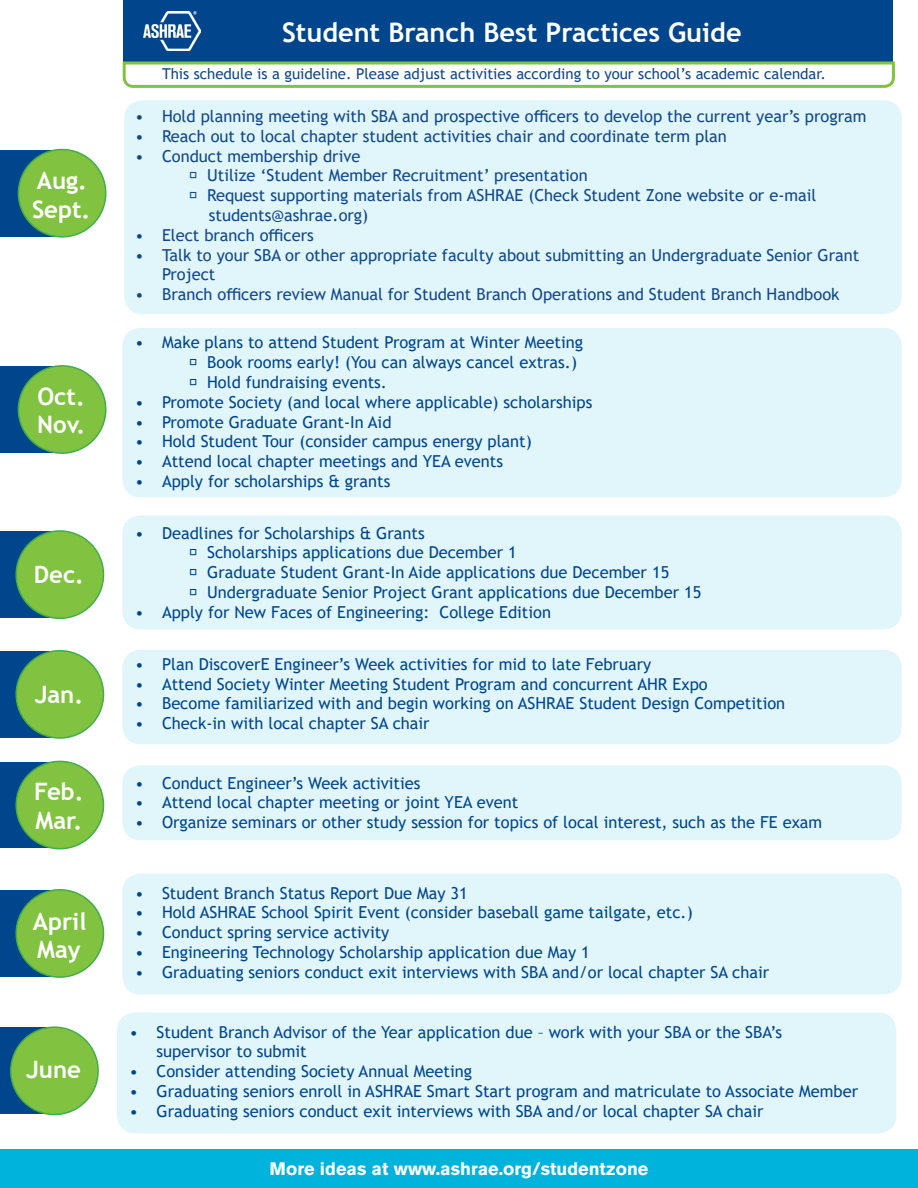
<style>
.page{position:relative;width:918px;height:1188px;background:#fff}
.page>*{position:absolute;margin:0;border:0;box-sizing:border-box;transform-origin:0 0}
.t1{font:700 27px "Trebuchet MS";color:#fff}
.t2{font:700 24px/28.8px "Trebuchet MS";color:#fff}
.t3{font:700 18px "Akzidenz Grotesk BE";color:#fff}
.t4{font:16.5px/19.8px "Trebuchet MS";color:#01468c}
.t5{font:16.5px/19.8px "Trebuchet MS";color:#124889}
.t6{font:15px "Trebuchet MS";color:#124889}
</style>
<div class="page">
<div style="left:124px;top:0;width:769px;height:62px;background:#01468c"></div>
<div style="left:0;top:890px;width:61px;height:87px;background:#01468c"></div>
<div style="left:0;top:762px;width:61px;height:86px;background:#01468c"></div>
<div style="left:0;top:651px;width:61px;height:87px;background:#01468c"></div>
<div style="left:0;top:532px;width:60px;height:86px;background:#01468c"></div>
<div style="left:0;top:366px;width:61px;height:87px;background:#01468c"></div>
<div style="left:0;top:150px;width:61px;height:86px;background:#01468c"></div>
<div style="left:122px;top:874px;width:780px;height:120px;background:#e1f6fa;border-radius:18px"></div>
<div style="left:122px;top:765px;width:780px;height:75px;background:#e1f6fa;border-radius:18px"></div>
<div style="left:122px;top:650px;width:780px;height:94px;background:#e1f6fa;border-radius:18px"></div>
<div style="left:122px;top:515px;width:780px;height:114px;background:#e1f6fa;border-radius:18px"></div>
<div style="left:122px;top:328px;width:780px;height:169px;background:#e1f6fa;border-radius:18px"></div>
<div style="left:124px;top:100px;width:778px;height:214px;background:#e1f6fa;border-radius:18px"></div>
<div style="left:0;top:1150px;width:918px;height:38px;background:#00b3dc"></div>
<div style="left:18px;top:366px;width:88px;height:87px;background:#81c340;border-radius:50%"></div>
<div style="left:18px;top:365px;width:89px;height:89px;border:2px solid #40ae49;border-radius:50%"></div>
<div style="left:18px;top:150px;width:88px;height:87px;background:#81c340;border-radius:50%"></div>
<div style="left:18px;top:149px;width:89px;height:89px;border:2px solid #40ae49;border-radius:50%"></div>
<div style="left:16px;top:531px;width:88px;height:87px;background:#81c340;border-radius:50%"></div>
<div style="left:15px;top:530px;width:89px;height:89px;border:2px solid #40ae49;border-radius:50%"></div>
<div style="left:16px;top:651px;width:88px;height:87px;background:#81c340;border-radius:50%"></div>
<div style="left:15px;top:650px;width:89px;height:89px;border:2px solid #40ae49;border-radius:50%"></div>
<div style="left:16px;top:761px;width:88px;height:88px;background:#81c340;border-radius:50%"></div>
<div style="left:15px;top:761px;width:89px;height:88px;border:2px solid #40ae49;border-radius:50%"></div>
<div style="left:16px;top:890px;width:88px;height:87px;background:#81c340;border-radius:50%"></div>
<div style="left:15px;top:889px;width:89px;height:89px;border:2px solid #40ae49;border-radius:50%"></div>
<img style="left:143px;top:11px;width:58px;height:40px">
<div style="left:0;top:1028px;width:56px;height:86px;background:#01468c"></div>
<div style="left:117px;top:1012px;width:779px;height:121px;background:#e1f6fa;border-radius:18px"></div>
<div style="left:11px;top:1027px;width:87px;height:87px;background:#81c340;border-radius:50%"></div>
<div style="left:10px;top:1026px;width:89px;height:89px;border:2px solid #40ae49;border-radius:50%"></div>
<svg style="left:122px;top:60px;width:773px;height:28px"></svg>
<p class="t2" style="left:37px;top:166px;width:52px">Aug.</p>
<p class="t2" style="left:32px;top:195px;width:60px">Sept.</p>
<p class="t2" style="left:37px;top:382px;width:49px">Oct.</p>
<p class="t2" style="left:37px;top:410px;width:49px">Nov.</p>
<p class="t2" style="left:34px;top:560px;width:52px">Dec.</p>
<p class="t2" style="left:35px;top:680px;width:50px">Jan.</p>
<p class="t2" style="left:34px;top:777px;width:51px">Feb.</p>
<p class="t2" style="left:36px;top:806px;width:48px">Mar.</p>
<p class="t2" style="left:33px;top:907px;width:55px">April<br>May</p>
<p class="t2" style="left:26px;top:1055px;width:56px">June</p>
<p class="t1" style="left:282px;top:16px;width:461px">Student Branch Best Practices Guide</p>
<p class="t6" style="left:162px;top:64px;width:665px">This schedule is a guideline. Please adjust activities according to your school’s academic calendar.</p>
<p class="t5" style="left:135px;top:106px;width:733px">• Hold planning meeting with SBA and prospective officers to develop the current year’s program</p>
<p class="t5" style="left:135px;top:126px;width:593px">• Reach out to local chapter student activities chair and coordinate term plan</p>
<p class="t5" style="left:135px;top:146px;width:227px">• Conduct membership drive</p>
<p class="t5" style="left:207px;top:166px;width:382px">Utilize ‘Student Member Recruitment’ presentation</p>
<p class="t5" style="left:207px;top:185px;width:611px">Request supporting materials from ASHRAE (Check Student Zone website or e-mail students@ashrae.org)</p>
<p class="t5" style="left:135px;top:225px;width:180px">• Elect branch officers</p>
<p class="t5" style="left:162px;top:245px;width:699px;text-indent:-27px">• Talk to your SBA or other appropriate faculty about submitting an Undergraduate Senior Grant<br>Project</p>
<p class="t5" style="left:135px;top:284px;width:706px">• Branch officers review Manual for Student Branch Operations and Student Branch Handbook</p>
<p class="t4" style="left:135px;top:333px;width:450px">• Make plans to attend Student Program at Winter Meeting</p>
<p class="t4" style="left:207px;top:352px;width:371px">Book rooms early! (You can always cancel extras.)</p>
<p class="t4" style="left:207px;top:372px;width:181px">Hold fundraising events.</p>
<p class="t4" style="left:135px;top:392px;width:459px">• Promote Society (and local where applicable) scholarships</p>
<p class="t4" style="left:135px;top:412px;width:258px">• Promote Graduate Grant-In Aid</p>
<p class="t4" style="left:135px;top:432px;width:398px">• Hold Student Tour (consider campus energy plant)</p>
<p class="t4" style="left:135px;top:451px;width:370px">• Attend local chapter meetings and YEA events</p>
<p class="t4" style="left:135px;top:471px;width:257px">• Apply for scholarships &amp; grants</p>
<p class="t4" style="left:135px;top:523px;width:291px">• Deadlines for Scholarships &amp; Grants</p>
<p class="t4" style="left:207px;top:543px;width:311px">Scholarships applications due December 1</p>
<p class="t4" style="left:207px;top:562px;width:464px">Graduate Student Grant-In Aide applications due December 15</p>
<p class="t4" style="left:207px;top:582px;width:496px">Undergraduate Senior Project Grant applications due December 15</p>
<p class="t4" style="left:135px;top:602px;width:418px">• Apply for New Faces of Engineering: College Edition</p>
<p class="t4" style="left:135px;top:654px;width:518px">• Plan DiscoverE Engineer’s Week activities for mid to late February</p>
<p class="t4" style="left:135px;top:674px;width:574px">• Attend Society Winter Meeting Student Program and concurrent AHR Expo</p>
<p class="t4" style="left:135px;top:694px;width:652px">• Become familiarized with and begin working on ASHRAE Student Design Competition</p>
<p class="t4" style="left:135px;top:713px;width:296px">• Check-in with local chapter SA chair</p>
<p class="t4" style="left:135px;top:773px;width:287px">• Conduct Engineer’s Week activities</p>
<p class="t4" style="left:135px;top:793px;width:385px">• Attend local chapter meeting or joint YEA event</p>
<p class="t4" style="left:135px;top:812px;width:689px">• Organize seminars or other study session for topics of local interest, such as the FE exam</p>
<p class="t4" style="left:135px;top:883px;width:334px">• Student Branch Status Report Due May 31</p>
<p class="t4" style="left:135px;top:903px;width:559px">• Hold ASHRAE School Spirit Event (consider baseball game tailgate, etc.)</p>
<p class="t4" style="left:135px;top:922px;width:256px">• Conduct spring service activity</p>
<p class="t4" style="left:135px;top:942px;width:456px">• Engineering Technology Scholarship application due May 1</p>
<p class="t4" style="left:135px;top:962px;width:636px">• Graduating seniors conduct exit interviews with SBA and/or local chapter SA chair</p>
<p class="t4" style="left:157px;top:1022px;width:627px;text-indent:-27px">• Student Branch Advisor of the Year application due – work with your SBA or the SBA’s supervisor to submit</p>
<p class="t4" style="left:130px;top:1061px;width:344px">• Consider attending Society Annual Meeting</p>
<p class="t4" style="left:130px;top:1081px;width:730px">• Graduating seniors enroll in ASHRAE Smart Start program and matriculate to Associate Member</p>
<p class="t4" style="left:130px;top:1101px;width:636px">• Graduating seniors conduct exit interviews with SBA and/or local chapter SA chair</p>
<p class="t3" style="left:270px;top:1159px;width:380px">More ideas at www.ashrae.org/studentzone</p>
</div>
